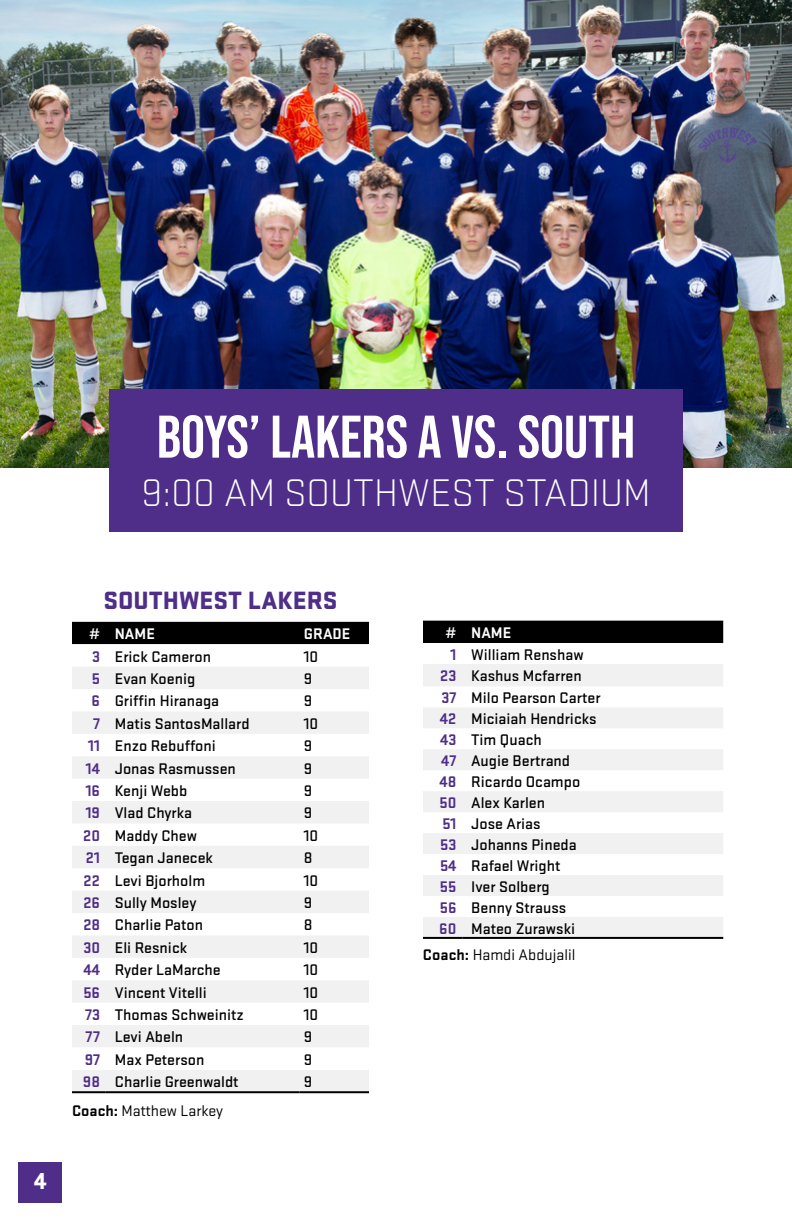
<style>
.page{position:relative;width:792px;height:1224px;background:#fff}
.page>*{position:absolute;margin:0;border:0;box-sizing:border-box;transform-origin:0 0}
.t1{font:700 60px "Bebas Neue Pro";color:#fff}
.t2{font:300 40px "Stratum 1";color:#fff}
.t3{font:900 26px "Stratum 1";color:#4e2e88}
.t4{font:900 24px "Stratum 1";color:#fff}
.t5{font:500 16px "Stratum 1";color:#000}
.t6{font:16px "Stratum 1";color:#000}
.t7{font:700 16px "Stratum 1";color:#fff}
.s1{font-weight:700;color:#4e2e88}
.s2{font-weight:700}
</style>
<div class="page">
<div style="left:19px;top:1162px;width:43px;height:40px;background:#4e2e88"></div>
<img style="left:0;top:0;width:792px;height:468px">
<div style="left:109px;top:390px;width:574px;height:142px;background:#4e2e88"></div>
<div style="left:72px;top:622px;width:297px;height:22px;background:#000"></div>
<div style="left:72px;top:667px;width:297px;height:22px;background:#f1f1f2"></div>
<div style="left:72px;top:712px;width:297px;height:22px;background:#f1f1f2"></div>
<svg style="left:72px;top:756px;width:297px;height:335px;fill:#f1f1f2"></svg>
<svg style="left:72px;top:1047px;width:297px;height:23px"></svg>
<hr style="left:72px;top:1091px;width:34px;height:2px;background:#000">
<hr style="left:106px;top:1091px;width:194px;height:2px;background:#000">
<hr style="left:300px;top:1091px;width:69px;height:2px;background:#000">
<div style="left:423px;top:621px;width:300px;height:22px;background:#000"></div>
<svg style="left:423px;top:664px;width:300px;height:273px;fill:#f1f1f2"></svg>
<hr style="left:423px;top:937px;width:39px;height:2px;background:#000">
<hr style="left:462px;top:937px;width:261px;height:2px;background:#000">
<h1 class="t1" style="left:157px;top:403px;width:480px">BOYS’ LAKERS A VS. SOUTH</h1>
<h2 class="t2" style="left:141px;top:468px;width:511px">9:00 AM SOUTHWEST STADIUM</h2>
<h3 class="t4" style="left:34px;top:1164px;width:14px">4</h3>
<h3 class="t3" style="left:104px;top:581px;width:235px">SOUTHWEST LAKERS</h3>
<p class="t7" style="left:89px;top:623px;width:67px"># NAME</p>
<p class="t7" style="left:304px;top:623px;width:48px">GRADE</p>
<p class="t5" style="left:92px;top:646px;width:120px"><span class="s1">3</span> Erick Cameron</p>
<p class="t5" style="left:304px;top:646px;width:16px">10</p>
<p class="t5" style="left:92px;top:668px;width:105px"><span class="s1">5</span> Evan Koenig</p>
<p class="t5" style="left:304px;top:668px;width:10px">9</p>
<p class="t5" style="left:92px;top:690px;width:129px"><span class="s1">6</span> Griffin Hiranaga</p>
<p class="t5" style="left:304px;top:690px;width:10px">9</p>
<p class="t5" style="left:93px;top:713px;width:158px"><span class="s1">7</span> Matis SantosMallard</p>
<p class="t5" style="left:304px;top:713px;width:16px">10</p>
<p class="t5" style="left:88px;top:735px;width:129px"><span class="s1">11</span> Enzo Rebuffoni</p>
<p class="t5" style="left:304px;top:735px;width:10px">9</p>
<p class="t5" style="left:86px;top:758px;width:151px"><span class="s1">14</span> Jonas Rasmussen</p>
<p class="t5" style="left:304px;top:758px;width:10px">9</p>
<p class="t5" style="left:86px;top:780px;width:103px"><span class="s1">16</span> Kenji Webb</p>
<p class="t5" style="left:304px;top:780px;width:10px">9</p>
<p class="t5" style="left:86px;top:802px;width:108px"><span class="s1">19</span> Vlad Chyrka</p>
<p class="t5" style="left:304px;top:802px;width:10px">9</p>
<p class="t5" style="left:83px;top:825px;width:115px"><span class="s1">20</span> Maddy Chew</p>
<p class="t5" style="left:304px;top:825px;width:16px">10</p>
<p class="t5" style="left:86px;top:847px;width:129px"><span class="s1">21</span> Tegan Janecek</p>
<p class="t5" style="left:304px;top:847px;width:10px">8</p>
<p class="t5" style="left:84px;top:870px;width:123px"><span class="s1">22</span> Levi Bjorholm</p>
<p class="t5" style="left:304px;top:870px;width:16px">10</p>
<p class="t5" style="left:83px;top:892px;width:115px"><span class="s1">26</span> Sully Mosley</p>
<p class="t5" style="left:304px;top:892px;width:10px">9</p>
<p class="t5" style="left:83px;top:914px;width:121px"><span class="s1">28</span> Charlie Paton</p>
<p class="t5" style="left:304px;top:914px;width:10px">8</p>
<p class="t5" style="left:83px;top:937px;width:106px"><span class="s1">30</span> Eli Resnick</p>
<p class="t5" style="left:304px;top:937px;width:16px">10</p>
<p class="t5" style="left:83px;top:959px;width:139px"><span class="s1">44</span> Ryder LaMarche</p>
<p class="t5" style="left:304px;top:959px;width:16px">10</p>
<p class="t5" style="left:83px;top:982px;width:125px"><span class="s1">56</span> Vincent Vitelli</p>
<p class="t5" style="left:304px;top:982px;width:16px">10</p>
<p class="t5" style="left:85px;top:1004px;width:160px"><span class="s1">73</span> Thomas Schweinitz</p>
<p class="t5" style="left:304px;top:1004px;width:16px">10</p>
<p class="t5" style="left:86px;top:1026px;width:99px"><span class="s1">77</span> Levi Abeln</p>
<p class="t5" style="left:304px;top:1026px;width:10px">9</p>
<p class="t5" style="left:85px;top:1049px;width:121px"><span class="s1">97</span> Max Peterson</p>
<p class="t5" style="left:304px;top:1049px;width:10px">9</p>
<p class="t5" style="left:83px;top:1071px;width:157px"><span class="s1">98</span> Charlie Greenwaldt</p>
<p class="t5" style="left:304px;top:1071px;width:10px">9</p>
<p class="t6" style="left:72px;top:1101px;width:153px"><span class="s2">Coach:</span> Matthew Larkey</p>
<p class="t7" style="left:445px;top:622px;width:67px"># NAME</p>
<p class="t5" style="left:451px;top:644px;width:135px"><span class="s1">1</span> William Renshaw</p>
<p class="t5" style="left:440px;top:665px;width:143px"><span class="s1">23</span> Kashus Mcfarren</p>
<p class="t5" style="left:441px;top:687px;width:161px"><span class="s1">37</span> Milo Pearson Carter</p>
<p class="t5" style="left:440px;top:708px;width:158px"><span class="s1">42</span> Miciaiah Hendricks</p>
<p class="t5" style="left:440px;top:729px;width:103px"><span class="s1">43</span> Tim Quach</p>
<p class="t5" style="left:441px;top:750px;width:131px"><span class="s1">47</span> Augie Bertrand</p>
<p class="t5" style="left:440px;top:771px;width:142px"><span class="s1">48</span> Ricardo Ocampo</p>
<p class="t5" style="left:440px;top:792px;width:107px"><span class="s1">50</span> Alex Karlen</p>
<p class="t5" style="left:442px;top:813px;width:100px"><span class="s1">51</span> Jose Arias</p>
<p class="t5" style="left:440px;top:834px;width:138px"><span class="s1">53</span> Johanns Pineda</p>
<p class="t5" style="left:440px;top:855px;width:122px"><span class="s1">54</span> Rafael Wright</p>
<p class="t5" style="left:440px;top:876px;width:111px"><span class="s1">55</span> Iver Solberg</p>
<p class="t5" style="left:440px;top:897px;width:128px"><span class="s1">56</span> Benny Strauss</p>
<p class="t5" style="left:439px;top:918px;width:137px"><span class="s1">60</span> Mateo Zurawski</p>
<p class="t6" style="left:423px;top:944px;width:154px"><span class="s2">Coach:</span> Hamdi Abdujalil</p>
</div>
